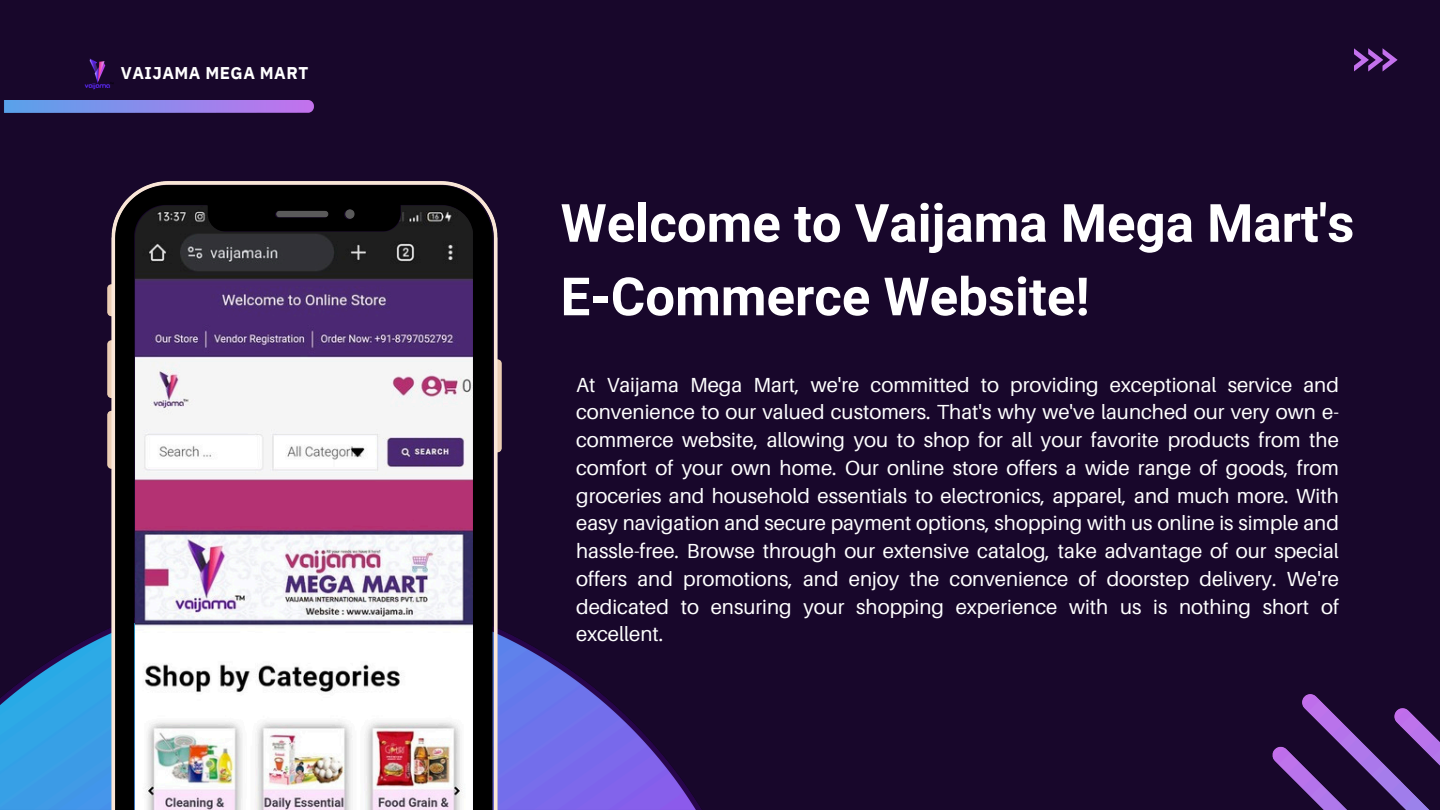
<style>
.page{position:relative;width:1440px;height:810px;background:#18072b}
.page>*{position:absolute;margin:0;border:0;box-sizing:border-box;transform-origin:0 0}
.t1{font:700 52.8px/73.5px "Roboto";color:#fff}
.t2{font:20.4px/27.8px "Aileron";color:#fff;text-align:justify}
.t3{font:700 17px "IBM Plex Sans";letter-spacing:.03em;color:#fff}
</style>
<div class="page">
<img style="left:4px;top:100px;width:310px;height:12px">
<img style="left:0;top:632px;width:702px;height:178px">
<svg style="left:1354px;top:48px;width:44px;height:23px"></svg>
<img style="left:102px;top:181px;width:404px;height:629px">
<img style="left:1272px;top:694px;width:168px;height:116px">
<img style="left:84px;top:58px;width:30px;height:32px">
<p class="t3" style="left:121px;top:61px;width:189px">VAIJAMA MEGA MART</p>
<p class="t1" style="left:561px;top:187px;width:795px">Welcome to Vaijama Mega Mart's<br>E-Commerce Website!</p>
<p class="t2" style="left:576px;top:370px;width:764px">At Vaijama Mega Mart, we're committed to providing exceptional service and convenience to our valued customers. That's why we've launched our very own e&shy;commerce website, allowing you to shop for all your favorite products from the comfort of your own home. Our online store offers a wide range of goods, from groceries and household essentials to electronics, apparel, and much more. With easy navigation and secure payment options, shopping with us online is simple and hassle-free. Browse through our extensive catalog, take advantage of our special offers and promotions, and enjoy the convenience of doorstep delivery. We're dedicated to ensuring your shopping experience with us is nothing short of excellent.</p>
</div>
